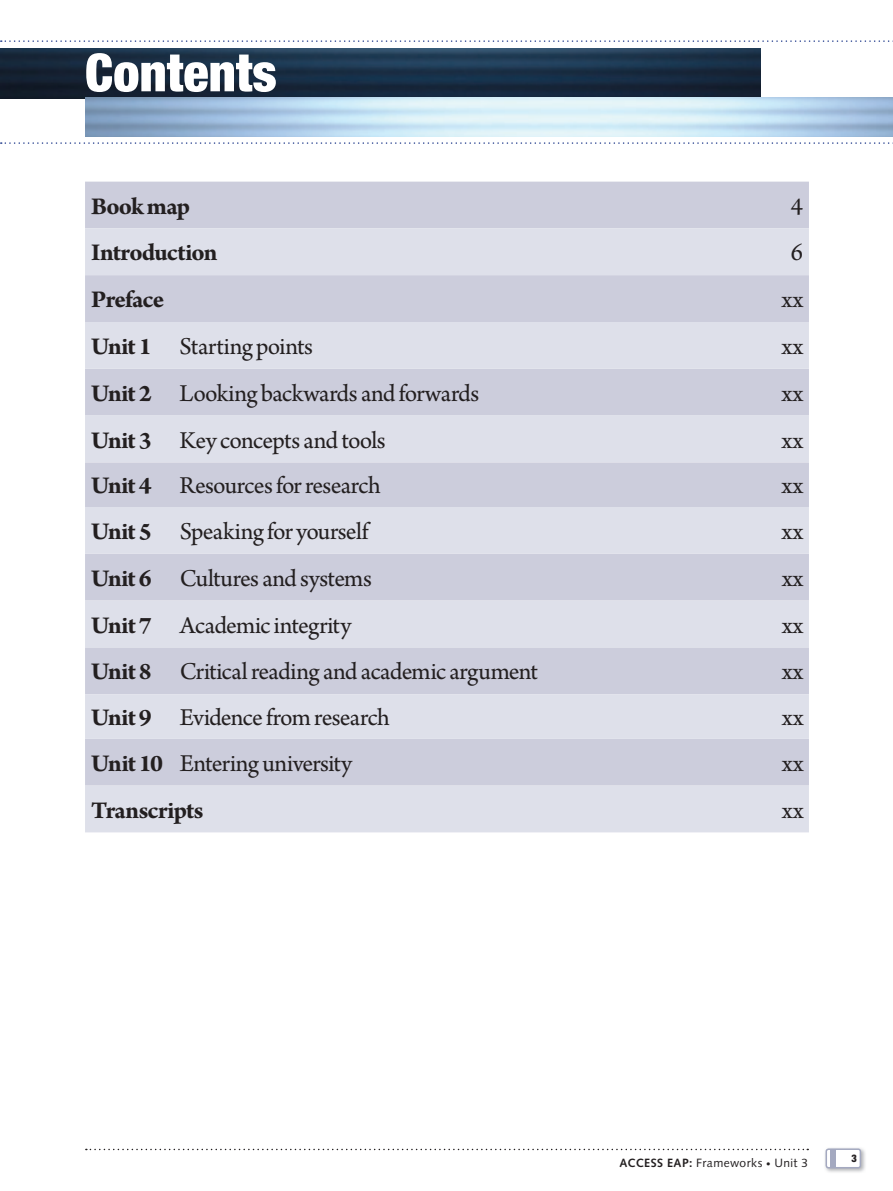
<style>
.page{position:relative;width:893px;height:1191px;background:#fff}
.page>*{position:absolute;margin:0;border:0;box-sizing:border-box;transform-origin:0 0}
.t1{font:900 condensed 52.5px "Helvetica Neue";color:#fff}
.t2{font:25.5px "Arno Pro";letter-spacing:-.025em;color:#231f20}
.t3{font:700 25.5px "Arno Pro";letter-spacing:-.03em;color:#231f20}
.t4{font:12px "Syntax LT Std";letter-spacing:.03em;color:#231f20}
.t5{font:900 condensed 10.5px "Helvetica Neue";color:#231f20}
.s1{font-weight:700}
.s2{font-size:9px}
</style>
<div class="page">
<svg style="left:86px;top:1148px;width:722px;height:2px"></svg>
<img style="left:825px;top:1148px;width:40px;height:24px">
<div style="left:826px;top:1149px;width:34px;height:18px;background:#fff;border-radius:2px"></div>
<div style="left:831px;top:1149px;width:5px;height:18px;background:#a4a9c0"></div>
<div style="left:825px;top:1148px;width:36px;height:20px;border:2px solid #a4a9c0;border-radius:2px"></div>
<img style="left:0;top:48px;width:761px;height:50px">
<svg style="left:1px;top:40px;width:892px;height:2px"></svg>
<svg style="left:1px;top:142px;width:892px;height:2px"></svg>
<svg style="left:85px;top:182px;width:724px;height:93px;background:#d5d6e3"></svg>
<div style="left:85px;top:275px;width:724px;height:47px;background:#cccddc"></div>
<svg style="left:85px;top:322px;width:724px;height:510px;background:#d5d7e3"></svg>
<h1 class="t1" style="left:85px;top:40px;width:193px">Contents</h1>
<p class="t3" style="left:91px;top:191px;width:101px">Book map</p>
<p class="t2" style="left:791px;top:191px;width:14px">4</p>
<p class="t3" style="left:91px;top:238px;width:128px">Introduction</p>
<p class="t2" style="left:791px;top:238px;width:14px">6</p>
<p class="t3" style="left:91px;top:285px;width:75px">Preface</p>
<p class="t2" style="left:782px;top:285px;width:23px">xx</p>
<p class="t2" style="left:91px;top:332px;width:223px"><span class="s1">Unit 1</span> Starting points</p>
<p class="t2" style="left:782px;top:332px;width:23px">xx</p>
<p class="t2" style="left:91px;top:378px;width:390px"><span class="s1">Unit 2</span> Looking backwards and forwards</p>
<p class="t2" style="left:782px;top:378px;width:23px">xx</p>
<p class="t2" style="left:91px;top:425px;width:296px"><span class="s1">Unit 3</span> Key concepts and tools</p>
<p class="t2" style="left:782px;top:425px;width:23px">xx</p>
<p class="t2" style="left:91px;top:471px;width:291px"><span class="s1">Unit 4</span> Resources for research</p>
<p class="t2" style="left:782px;top:471px;width:23px">xx</p>
<p class="t2" style="left:91px;top:517px;width:279px"><span class="s1">Unit 5</span> Speaking for yourself</p>
<p class="t2" style="left:782px;top:517px;width:23px">xx</p>
<p class="t2" style="left:91px;top:563px;width:282px"><span class="s1">Unit 6</span> Cultures and systems</p>
<p class="t2" style="left:782px;top:563px;width:23px">xx</p>
<p class="t2" style="left:91px;top:610px;width:262px"><span class="s1">Unit 7</span> Academic integrity</p>
<p class="t2" style="left:782px;top:610px;width:23px">xx</p>
<p class="t2" style="left:91px;top:657px;width:448px"><span class="s1">Unit 8</span> Critical reading and academic argument</p>
<p class="t2" style="left:782px;top:657px;width:23px">xx</p>
<p class="t2" style="left:91px;top:703px;width:300px"><span class="s1">Unit 9</span> Evidence from research</p>
<p class="t2" style="left:782px;top:703px;width:23px">xx</p>
<p class="t2" style="left:91px;top:748px;width:262px"><span class="s1">Unit 10</span> Entering university</p>
<p class="t2" style="left:782px;top:748px;width:23px">xx</p>
<p class="t3" style="left:91px;top:795px;width:114px">Transcripts</p>
<p class="t2" style="left:782px;top:795px;width:23px">xx</p>
<p class="t4" style="left:619px;top:1156px;width:190px"><span class="s1">ACCESS EAP:</span> Frameworks <span class="s2">•</span> Unit 3</p>
<p class="t5" style="left:851px;top:1151px;width:7px">3</p>
</div>
